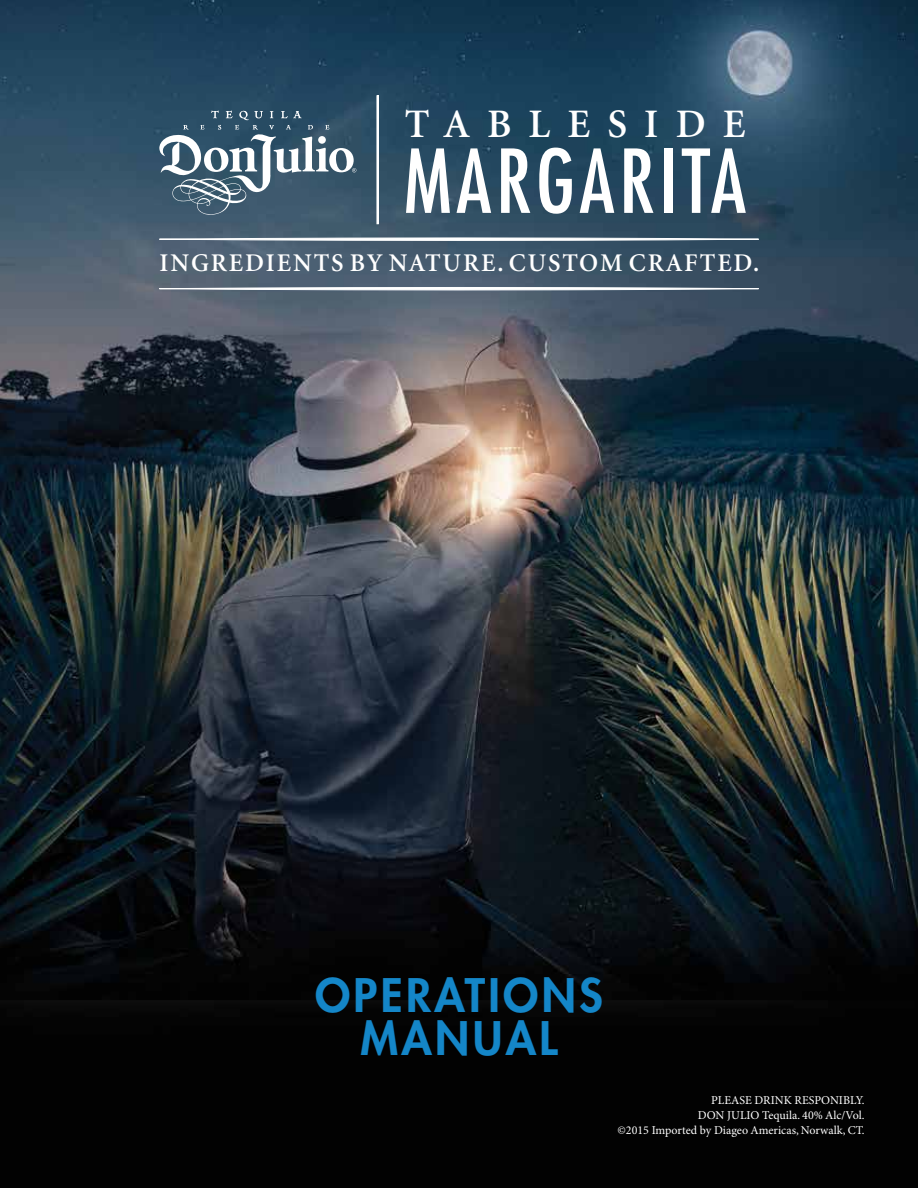
<style>
.page{position:relative;width:918px;height:1188px;background:#fff}
.page>*{position:absolute;margin:0;border:0;box-sizing:border-box;transform-origin:0 0}
.t1{font:condensed 85.5px "Futura";letter-spacing:.05em;color:#fff}
.t2{font:800 45px/43.5px "Futura";letter-spacing:.075em;color:#1486c8;text-align:center}
.t3{font:600 40.5px "Minion";letter-spacing:.425em;color:#fff}
.t4{font:600 25.5px "Minion";letter-spacing:.075em;color:#fff}
.t5{font:12px/15px "Minion Pro";color:#fff;text-align:right}
</style>
<div class="page">
<img style="left:0;top:0;width:918px;height:1188px">
<svg style="left:159px;top:238px;width:600px;height:3px"></svg>
<svg style="left:159px;top:287px;width:600px;height:3px"></svg>
<svg style="left:159px;top:110px;width:197px;height:105px;background:#597384"></svg>
<h3 class="t3" style="left:405px;top:103px;width:342px">TABLESIDE</h3>
<h1 class="t1" style="left:404px;top:130px;width:344px">MARGARITA</h1>
<h3 class="t4" style="left:159px;top:250px;width:601px">INGREDIENTS BY NATURE. CUSTOM CRAFTED.</h3>
<h2 class="t2" style="left:315px;top:972px;width:289px">OPERATIONS<br>MANUAL</h2>
<p class="t5" style="left:618px;top:1093px;width:249px">PLEASE DRINK RESPONIBLY.<br>DON JULIO Tequila. 40% Alc/Vol.<br>©2015 Imported by Diageo Americas, Norwalk, CT.</p>
</div>
